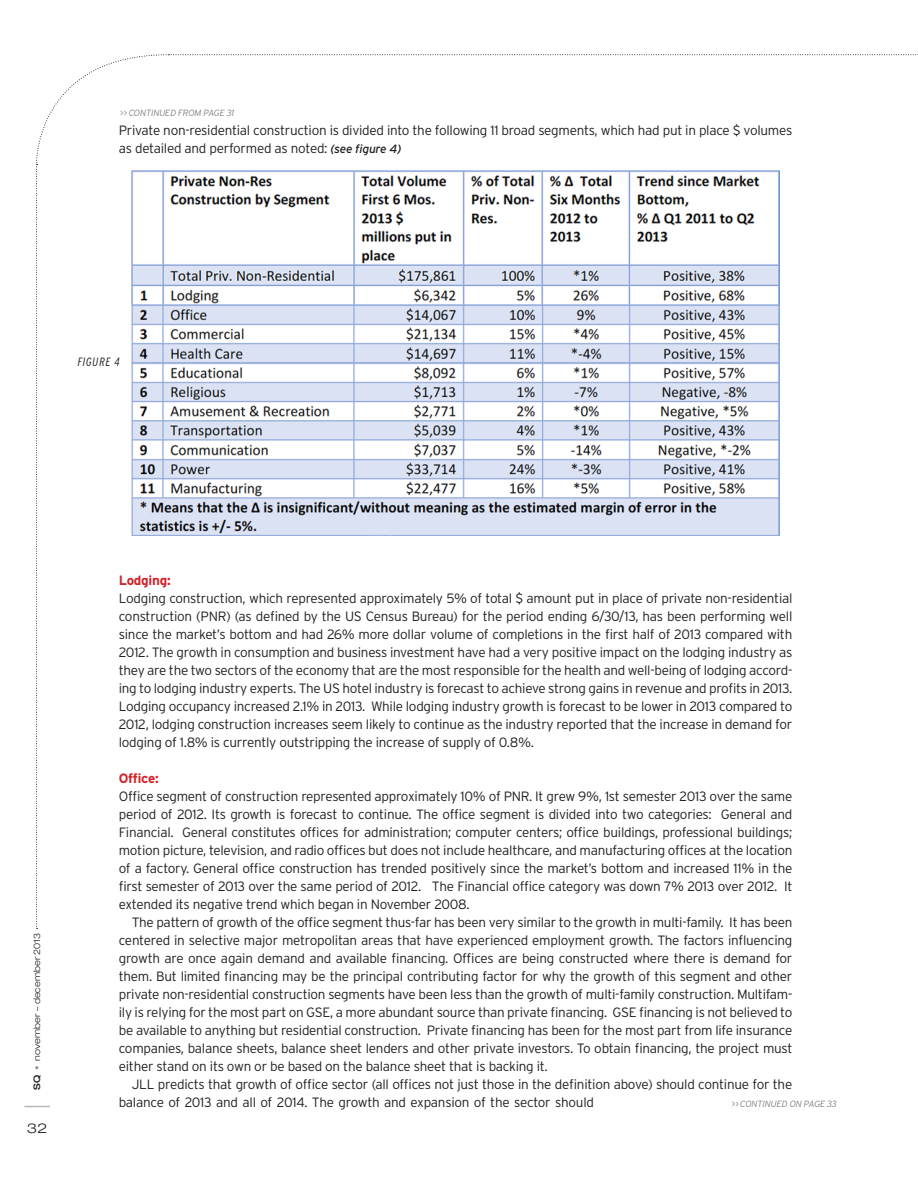
<style>
.page{position:relative;width:918px;height:1188px;background:#fff}
.page>*{position:absolute;margin:0;border:0;box-sizing:border-box;transform-origin:0 0}
._1b-base_text{font:300 13.5px/18px "Interstate";letter-spacing:-.02em;color:#231f20}
._1a-base_text_flush{font:300 13.5px/18px "Interstate";letter-spacing:-.02em;color:#231f20;text-align:justify}
._1b-base_text-2{font:700 13.5px "Interstate";letter-spacing:-.02em;color:#d1232a}
.t1{font:300 expanded 13.5px "Helvetica Neue";color:#231f20;scale:1.15 1}
.instructor{font:italic 300 condensed 12px "Interstate";letter-spacing:.06em;color:#231f20}
.t2{font:italic 300 9px "Interstate";letter-spacing:-.02em;color:#808285}
.t3{font:300 expanded 9px "Helvetica Neue";color:#231f20}
.s1{font-weight:400;font-style:italic;font-size:12px}
.s2{font-weight:500}
.s3{color:#939598}
</style>
<div class="page">
<svg style="left:24px;top:1106px;width:26px;height:1px"></svg>
<img style="left:132px;top:170px;width:648px;height:366px">
<p class="t2" style="left:120px;top:107px;width:116px">&gt; &gt; CONTINUED FROM PAGE 31</p>
<p class="_1b-base_text" style="left:119px;top:121px;width:675px">Private non-residential construction is divided into the following 11 broad segments, which had put in place $ volumes as detailed and performed as noted: <span class="s1">(see figure 4)</span></p>
<p class="instructor" style="left:78px;top:354px;width:43px">FIGURE 4</p>
<p class="t3" style="left:32px;top:1090px;width:159px;rotate:-90deg"><span class="s2">SQ</span> <span class="s3">•</span> november – december 2013</p>
<p class="t1" style="left:27px;top:1120px;width:20px">32</p>
<p class="_1b-base_text-2" style="left:119px;top:572px;width:53px">Lodging:</p>
<p class="_1b-base_text" style="left:119px;top:589px;width:675px;text-align:justify">Lodging construction, which represented approximately 5% of total $ amount put in place of private non-residential construction (PNR) (as defined by the US Census Bureau) for the period ending 6/30/13, has been performing well since the market’s bottom and had 26% more dollar volume of completions in the first half of 2013 compared with 2012. The growth in consumption and business investment have had a very positive impact on the lodging industry as they are the two sectors of the economy that are the most responsible for the health and well-being of lodging accord&shy;ing to lodging industry experts. The US hotel industry is forecast to achieve strong gains in revenue and profits in 2013.<br>Lodging occupancy increased 2.1% in 2013. While lodging industry growth is forecast to be lower in 2013 compared to 2012, lodging construction increases seem likely to continue as the industry reported that the increase in demand for lodging of 1.8% is currently outstripping the increase of supply of 0.8%.</p>
<p class="_1b-base_text-2" style="left:119px;top:770px;width:41px">Office:</p>
<p class="_1a-base_text_flush" style="left:119px;top:787px;width:675px">Office segment of construction represented approximately 10% of PNR. It grew 9%, 1st semester 2013 over the same period of 2012. Its growth is forecast to continue. The office segment is divided into two categories: General and Financial. General constitutes offices for administration; computer centers; office buildings, professional buildings; motion picture, television, and radio offices but does not include healthcare, and manufacturing offices at the location of a factory. General office construction has trended positively since the market’s bottom and increased 11% in the first semester of 2013 over the same period of 2012. The Financial office category was down 7% 2013 over 2012. It extended its negative trend which began in November 2008.</p>
<p class="_1b-base_text" style="left:119px;top:913px;width:675px;text-align:justify;text-indent:13px">The pattern of growth of the office segment thus-far has been very similar to the growth in multi-family. It has been centered in selective major metropolitan areas that have experienced employment growth. The factors influencing growth are once again demand and available financing. Offices are being constructed where there is demand for them. But limited financing may be the principal contributing factor for why the growth of this segment and other private non-residential construction segments have been less than the growth of multi-family construction. Multifam&shy;ily is relying for the most part on GSE, a more abundant source than private financing. GSE financing is not believed to be available to anything but residential construction. Private financing has been for the most part from life insurance companies, balance sheets, balance sheet lenders and other private investors. To obtain financing, the project must either stand on its own or be based on the balance sheet that is backing it.</p>
<p class="_1b-base_text" style="left:119px;top:1075px;width:675px;text-indent:13px">JLL predicts that growth of office sector (all offices not just those in the definition above) should continue for the balance of 2013 and all of 2014. The growth and expansion of the sector should</p>
<p class="t2" style="left:732px;top:1098px;width:107px">&gt; &gt; CONTINUED ON PAGE 33</p>
</div>
